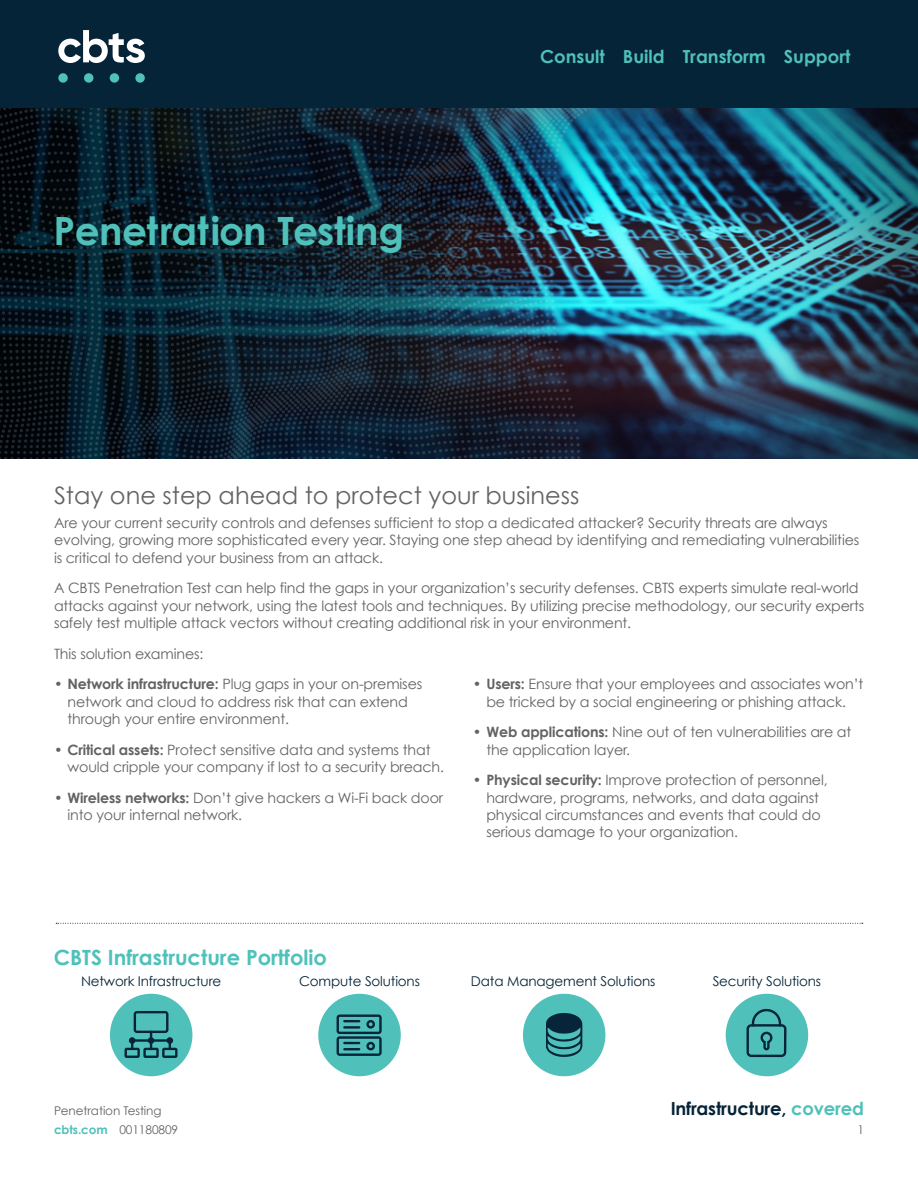
<style>
.page{position:relative;width:918px;height:1188px;background:#fff}
.page>*{position:absolute;margin:0;border:0;box-sizing:border-box;transform-origin:0 0}
.t1{font:700 39px "Century Gothic";letter-spacing:-.015em;color:#4fc1ba}
.callout{font:24px "Century Gothic";color:#636366}
.subhead_-_body_copy{font:700 21px "Century Gothic";color:#4fc1ba}
.t2{font:700 18px "Century Gothic";color:#4fc1ba}
.t3{font:700 18px "Century Gothic";letter-spacing:-.01em;color:#052438}
.body_copy{font:14.25px/17.2px "Century Gothic";letter-spacing:-.01em;color:#636366}
.body_copy_centered{font:13.5px "Century Gothic";letter-spacing:-.01em;color:#052438}
.t4{font:12px "Century Gothic";letter-spacing:-.01em;color:#636366}
.s1{font-weight:700}
.s2{color:#4fc1ba}
.s3{font-weight:700;color:#4fc1ba}
</style>
<div class="page">
<div style="left:0;top:0;width:918px;height:108px;background:#052438"></div>
<svg style="left:58px;top:30px;width:87px;height:33px"></svg>
<div style="left:58px;top:73px;width:10px;height:10px;background:#4fc1ba;border-radius:50%"></div>
<div style="left:84px;top:73px;width:9px;height:10px;background:#4fc1ba;border-radius:50%"></div>
<div style="left:110px;top:73px;width:9px;height:10px;background:#4fc1ba;border-radius:50%"></div>
<div style="left:135px;top:73px;width:10px;height:10px;background:#4fc1ba;border-radius:50%"></div>
<img style="left:0;top:108px;width:918px;height:351px">
<svg style="left:56px;top:923px;width:807px;height:1px"></svg>
<div style="left:110px;top:994px;width:82px;height:82px;background:#4fc1ba;border-radius:50%"></div>
<svg style="left:125px;top:1011px;width:52px;height:47px"></svg>
<div style="left:726px;top:994px;width:82px;height:82px;background:#4fc1ba;border-radius:50%"></div>
<svg style="left:747px;top:1008px;width:39px;height:49px"></svg>
<div style="left:523px;top:994px;width:82px;height:82px;background:#4fc1ba;border-radius:50%"></div>
<svg style="left:546px;top:1013px;width:37px;height:44px"></svg>
<div style="left:318px;top:994px;width:83px;height:82px;background:#4fc1ba;border-radius:50%"></div>
<svg style="left:337px;top:1015px;width:45px;height:41px"></svg>
<hr style="left:343px;top:1026px;width:17px;height:3px;background:#062538">
<p class="t1" style="left:54px;top:207px;width:352px">Penetration Testing</p>
<p class="t2" style="left:540px;top:45px;width:312px">Consult Build Transform Support</p>
<p class="callout" style="left:54px;top:481px;width:527px">Stay one step ahead to protect your business</p>
<p class="body_copy" style="left:54px;top:514px;width:807px">Are your current security controls and defenses sufficient to stop a dedicated attacker? Security threats are always evolving, growing more sophisticated every year. Staying one step ahead by identifying and remediating vulnerabilities is critical to defend your business from an attack.</p>
<p class="body_copy" style="left:54px;top:579px;width:812px">A CBTS Penetration Test can help find the gaps in your organization’s security defenses. CBTS experts simulate real-world attacks against your network, using the latest tools and techniques. By utilizing precise methodology, our security experts safely test multiple attack vectors without creating additional risk in your environment.</p>
<p class="body_copy" style="left:54px;top:645px;width:151px">This solution examines:</p>
<p class="body_copy" style="left:68px;top:675px;width:356px;text-indent:-14px">• <span class="s1">Network infrastructure:</span> Plug gaps in your on-premises network and cloud to address risk that can extend through your entire environment.</p>
<p class="body_copy" style="left:68px;top:741px;width:378px;text-indent:-14px">• <span class="s1">Critical assets:</span> Protect sensitive data and systems that would cripple your company if lost to a security breach.</p>
<p class="body_copy" style="left:68px;top:789px;width:377px;text-indent:-14px">• <span class="s1">Wireless networks:</span> Don’t give hackers a Wi-Fi back door into your internal network.</p>
<p class="body_copy" style="left:473px;top:675px;width:392px;text-align:center">• <span class="s1">Users:</span> Ensure that your employees and associates won’t be tricked by a social engineering or phishing attack.</p>
<p class="body_copy" style="left:486px;top:723px;width:367px;text-indent:-14px">• <span class="s1">Web applications:</span> Nine out of ten vulnerabilities are at the application layer.</p>
<p class="body_copy" style="left:486px;top:771px;width:343px;text-indent:-14px">• <span class="s1">Physical security:</span> Improve protection of personnel, hardware, programs, networks, and data against physical circumstances and events that could do serious damage to your organization.</p>
<p class="subhead_-_body_copy" style="left:54px;top:944px;width:275px">CBTS Infrastructure Portfolio</p>
<p class="body_copy_centered" style="left:81px;top:973px;width:142px">Network Infrastructure</p>
<p class="body_copy_centered" style="left:299px;top:973px;width:122px">Compute Solutions</p>
<p class="body_copy_centered" style="left:471px;top:973px;width:186px">Data Management Solutions</p>
<p class="body_copy_centered" style="left:713px;top:973px;width:110px">Security Solutions</p>
<p class="t4" style="left:54px;top:1104px;width:109px">Penetration Testing</p>
<p class="t3" style="left:671px;top:1097px;width:195px">Infrastructure, <span class="s2">covered</span></p>
<p class="t4" style="left:54px;top:1122px;width:126px"><span class="s3">cbts.com</span> 001180809</p>
<p class="t4" style="left:857px;top:1122px;width:8px">1</p>
</div>
